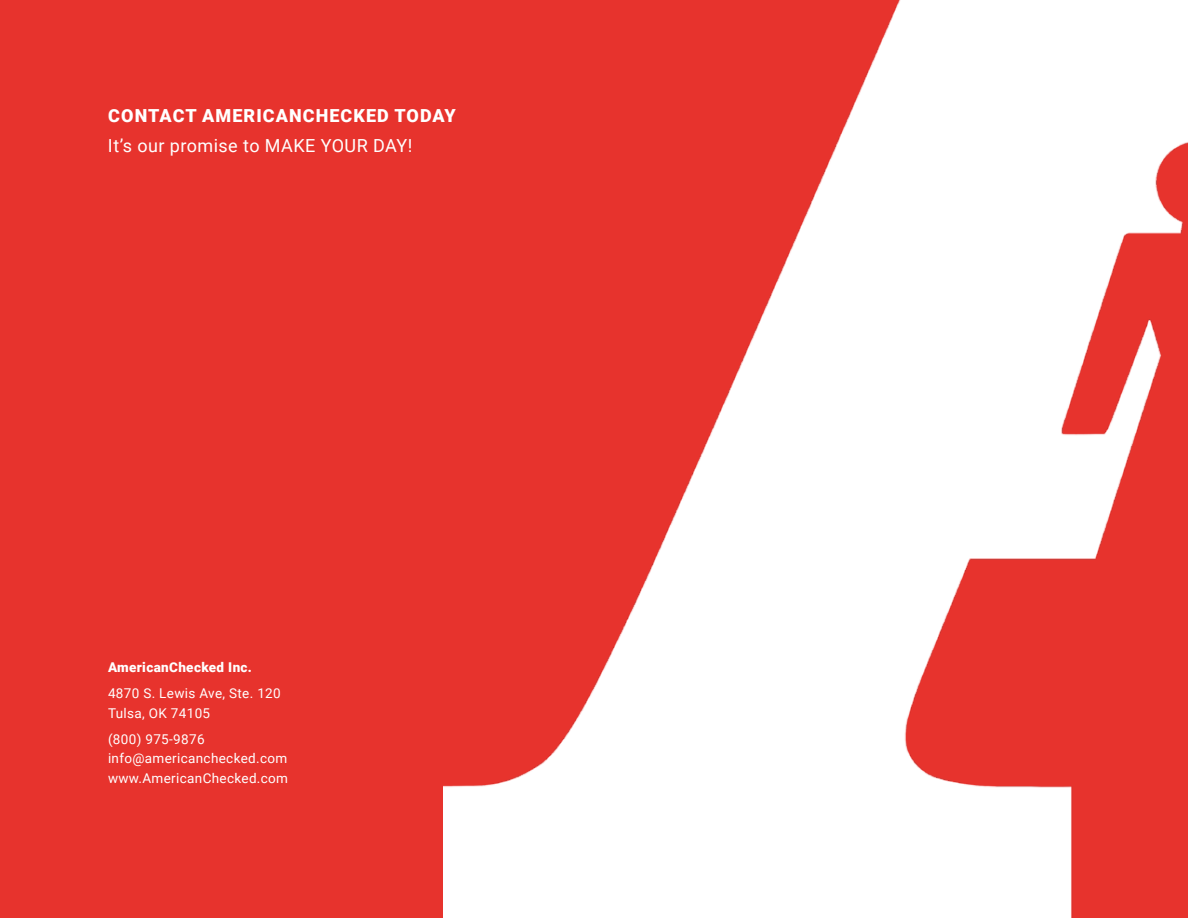
<style>
.page{position:relative;width:1188px;height:918px;background:#e7332d}
.page>*{position:absolute;margin:0;border:0;box-sizing:border-box;transform-origin:0 0}
.t1{font:18px "Roboto";letter-spacing:.025em;color:#fff}
.t2{font:900 18px "Roboto";letter-spacing:.06em;color:#fff}
.t3{font:13.5px/19.5px "Roboto";letter-spacing:.025em;color:#fff}
.t4{font:900 13.5px "Roboto";letter-spacing:.025em;color:#fff}
</style>
<div class="page">
<img style="left:444px;top:0;width:744px;height:918px">
<h1 class="t2" style="left:108px;top:102px;width:349px">CONTACT AMERICANCHECKED TODAY</h1>
<h1 class="t1" style="left:108px;top:133px;width:306px">It’s our promise to MAKE YOUR DAY!</h1>
<p class="t4" style="left:108px;top:658px;width:146px">AmericanChecked Inc.</p>
<p class="t3" style="left:108px;top:683px;width:174px">4870 S. Lewis Ave, Ste. 120<br>Tulsa, OK 74105</p>
<p class="t3" style="left:108px;top:729px;width:182px">(800) 975-9876 info@americanchecked.com www.AmericanChecked.com</p>
</div>
